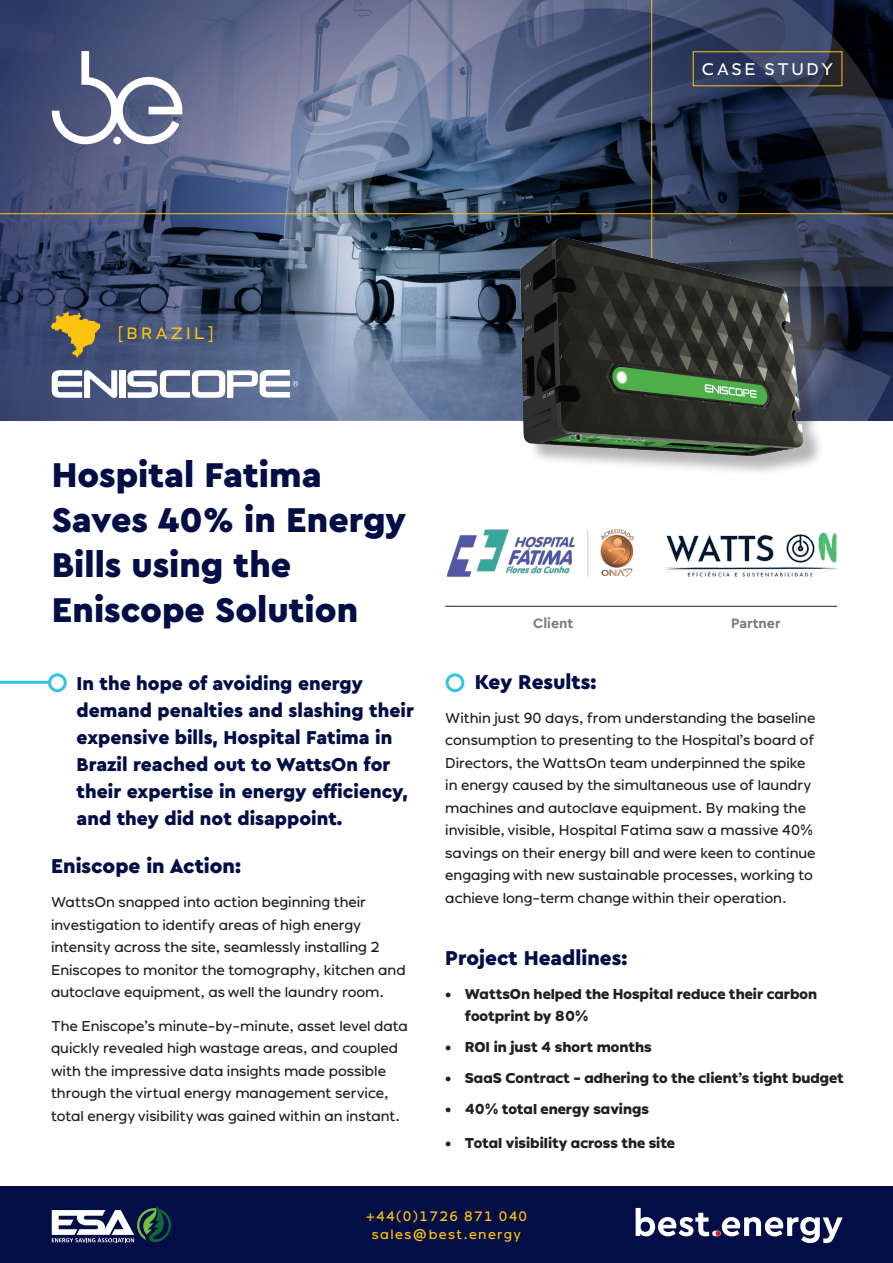
<style>
.page{position:relative;width:893px;height:1263px;background:#fff}
.page>*{position:absolute;margin:0;border:0;box-sizing:border-box;transform-origin:0 0}
.t1{font:900 36px/45px "Cera Pro";color:#030e46}
.t2{font:900 21px "Cera Pro";color:#030e46}
.t3{font:900 19.5px/27px "Cera Pro";color:#030e46}
.t4{font:16.8px "Ondo";letter-spacing:.15em;color:#fff}
.t5{font:16.5px "Ondo";letter-spacing:.2em;color:#fec210}
.t6{font:14.25px/22.5px "Ondo";color:#231f20}
.t7{font:700 14.25px/22.5px "Ondo";color:#231f20}
.t8{font:700 14.25px "Cera Pro";color:#787a7d}
.t9{font:13.5px/18px "Ondo";letter-spacing:.1em;color:#fec210;text-align:center}
</style>
<div class="page">
<svg style="left:0;top:0;width:289px;height:421px;background:#495479"></svg>
<svg style="left:289px;top:0;width:604px;height:421px;background:#4a5772"></svg>
<hr style="left:0;top:213px;width:893px;height:1px;background:#fec210">
<div style="left:119px;top:370px;width:6px;height:28px;background:#fff"></div>
<svg style="left:52px;top:370px;width:65px;height:28px"></svg>
<svg style="left:127px;top:370px;width:171px;height:28px"></svg>
<hr style="left:651px;top:0;width:1px;height:421px;background:#fec210">
<svg style="left:52px;top:51px;width:130px;height:93px"></svg>
<div style="left:113px;top:137px;width:8px;height:7px;background:#fff;border-radius:50%"></div>
<div style="left:48px;top:673px;width:19px;height:19px;border:3px solid #32c3e8;border-radius:50%"></div>
<hr style="left:0;top:681px;width:49px;height:3px;background:#32c3e8">
<div style="left:446px;top:673px;width:18px;height:19px;border:3px solid #32c3e8;border-radius:50%"></div>
<div style="left:693px;top:51px;width:149px;height:35px;border:1px solid #fec210"></div>
<div style="left:0;top:1186px;width:893px;height:77px;background:#030e46"></div>
<svg style="left:636px;top:1208px;width:73px;height:28px"></svg>
<div style="left:712px;top:1231px;width:9px;height:5px;background:#fff;border-radius:3px"></div>
<svg style="left:715px;top:1217px;width:128px;height:26px"></svg>
<svg style="left:52px;top:1205px;width:119px;height:37px"></svg>
<svg style="left:687px;top:256px;width:163px;height:164px;background:#2c344a"></svg>
<svg style="left:51px;top:312px;width:49px;height:46px;background:#968144"></svg>
<div style="left:524px;top:241px;width:300px;height:236px;background:#231f20;opacity:.33"></div>
<img style="left:512px;top:230px;width:301px;height:231px">
<hr style="left:445px;top:606px;width:392px;height:1px;background:#14204d">
<img style="left:447px;top:529px;width:187px;height:48px">
<img style="left:665px;top:532px;width:172px;height:45px">
<p class="t4" style="left:702px;top:60px;width:133px">CASE STUDY</p>
<p class="t5" style="left:118px;top:323px;width:98px">[BRAZIL]</p>
<p class="t1" style="left:52px;top:451px;width:356px">Hospital Fatima<br>Saves 40% in Energy<br>Bills using the<br>Eniscope Solution</p>
<p class="t3" style="left:77px;top:669px;width:339px">In the hope of avoiding energy demand penalties and slashing their expensive bills, Hospital Fatima in Brazil reached out to WattsOn for their expertise in energy efficiency, and they did not disappoint.</p>
<p class="t2" style="left:51px;top:852px;width:192px">Eniscope in Action:</p>
<p class="t6" style="left:51px;top:891px;width:356px">WattsOn snapped into action beginning their investigation to identify areas of high energy intensity across the site, seamlessly installing 2<br>Eniscopes to monitor the tomography, kitchen and autoclave equipment, as well the laundry room.</p>
<p class="t6" style="left:51px;top:1014px;width:358px">The Eniscope’s minute-by-minute, asset level data quickly revealed high wastage areas, and coupled with the impressive data insights made possible through the virtual energy management service, total energy visibility was gained within an instant.</p>
<p class="t8" style="left:533px;top:614px;width:42px">Client</p>
<p class="t8" style="left:731px;top:614px;width:51px">Partner</p>
<p class="t2" style="left:475px;top:668px;width:123px">Key Results:</p>
<p class="t6" style="left:445px;top:706px;width:372px">Within just 90 days, from understanding the baseline consumption to presenting to the Hospital’s board of Directors, the WattsOn team underpinned the spike in energy caused by the simultaneous use of laundry machines and autoclave equipment. By making the invisible, visible, Hospital Fatima saw a massive 40% savings on their energy bill and were keen to continue engaging with new sustainable processes, working to achieve long-term change within their operation.</p>
<p class="t2" style="left:445px;top:944px;width:183px">Project Headlines:</p>
<p class="t7" style="left:465px;top:982px;width:354px;text-indent:-19px">• WattsOn helped the Hospital reduce their carbon footprint by 80%</p>
<p class="t7" style="left:445px;top:1036px;width:208px">• ROI in just 4 short months</p>
<p class="t7" style="left:445px;top:1067px;width:400px">• SaaS Contract - adhering to the client’s tight budget</p>
<p class="t7" style="left:445px;top:1097px;width:205px">• 40% total energy savings</p>
<p class="t7" style="left:445px;top:1131px;width:231px">• Total visibility across the site</p>
<p class="t9" style="left:366px;top:1207px;width:163px">+44(0)1726 871 040 sales@best.energy</p>
</div>
